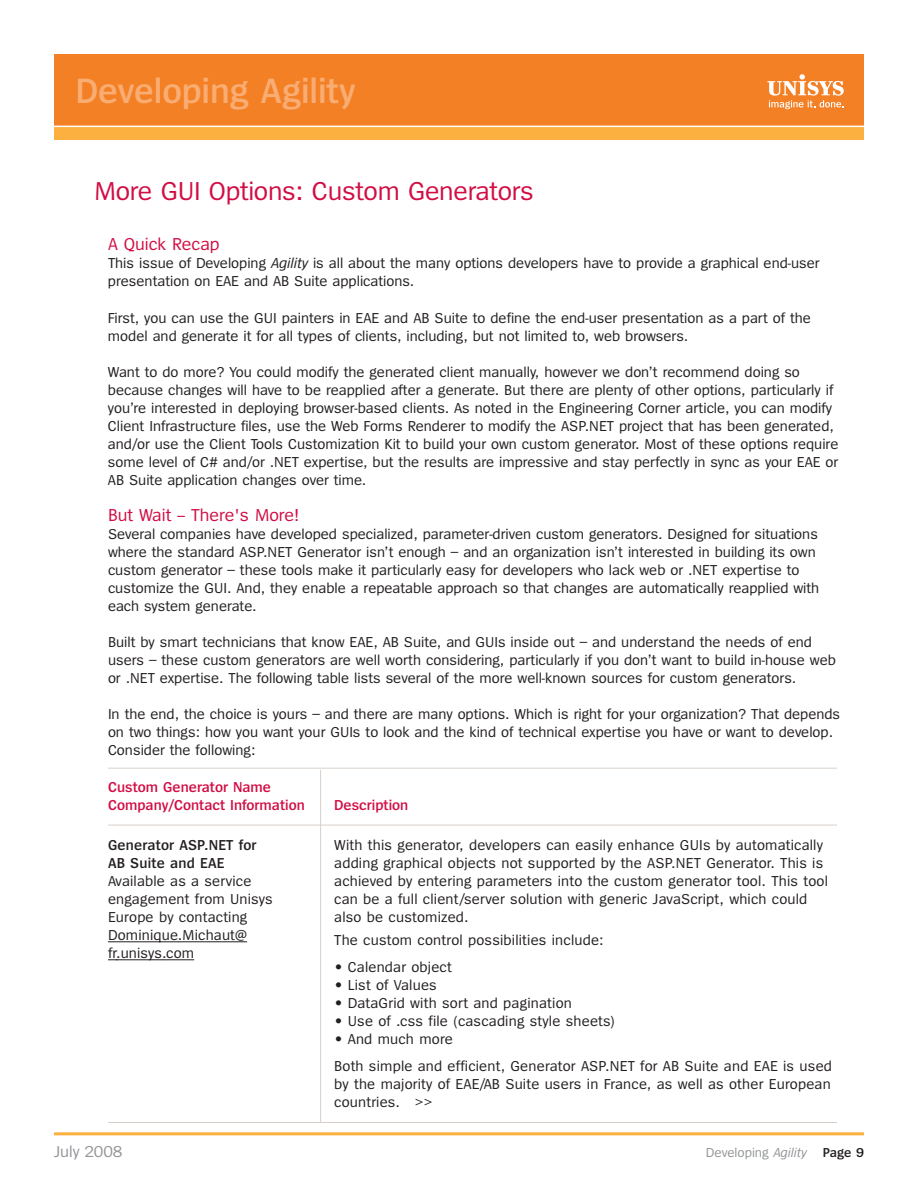
<style>
.page{position:relative;width:918px;height:1188px;background:#fff}
.page>*{position:absolute;margin:0;border:0;box-sizing:border-box;transform-origin:0 0}
.t1{font:600 36.6px "Spiegel";letter-spacing:-.005em;color:#f9ad73}
.t2{font:27px "Spiegel";letter-spacing:-.01em;color:#d20d44}
.t3{font:18px "Spiegel";color:#d20d44}
.t4{font:16.5px "Spiegel";letter-spacing:-.005em;color:#939598}
.t5{font:15px/18px "Spiegel";color:#231f20}
.t6{font:600 15px/18px "Spiegel";color:#d20d44}
.t7{font:600 15px/18px "Spiegel";letter-spacing:.01em;color:#231f20}
.t8{font:13.5px "Spiegel";color:#939598}
.s1{font-style:italic}
.s2{font-weight:600;color:#231f20}
</style>
<div class="page">
<div style="left:54px;top:112px;width:810px;height:28px;background:#fbb03f"></div>
<div style="left:54px;top:54px;width:810px;height:72px;background:#f48026"></div>
<svg style="left:767px;top:74px;width:77px;height:35px"></svg>
<hr style="left:54px;top:126px;width:812px;height:1px;background:#fff">
<hr style="left:54px;top:1132px;width:810px;height:3px;background:#fbb03f">
<hr style="left:108px;top:825px;width:729px;height:1px;background:#d8cfca">
<hr style="left:108px;top:768px;width:729px;height:1px;background:#d8cfca">
<hr style="left:108px;top:1122px;width:729px;height:1px;background:#d8cfca">
<hr style="left:320px;top:770px;width:1px;height:353px;background:#d8cfca">
<hr style="left:108px;top:941px;width:70px;height:1px;background:#231f20">
<hr style="left:178px;top:941px;width:69px;height:1px;background:#231f20">
<hr style="left:116px;top:959px;width:32px;height:1px;background:#231f20">
<svg style="left:148px;top:959px;width:46px;height:1px"></svg>
<h1 class="t1" style="left:75px;top:78px;width:282px">Developing Agility</h1>
<h2 class="t2" style="left:94px;top:181px;width:441px">More GUI Options: Custom Generators</h2>
<p class="t3" style="left:108px;top:237px;width:113px">A Quick Recap</p>
<p class="t5" style="left:108px;top:255px;width:713px">This issue of Developing <span class="s1">Agility</span> is all about the many options developers have to provide a graphical end-user presentation on EAE and AB Suite applications.</p>
<p class="t5" style="left:108px;top:310px;width:704px">First, you can use the GUI painters in EAE and AB Suite to define the end-user presentation as a part of the model and generate it for all types of clients, including, but not limited to, web browsers.</p>
<p class="t5" style="left:108px;top:364px;width:732px">Want to do more? You could modify the generated client manually, however we don’t recommend doing so because changes will have to be reapplied after a generate. But there are plenty of other options, particularly if you’re interested in deploying browser-based clients. As noted in the Engineering Corner article, you can modify Client Infrastructure files, use the Web Forms Renderer to modify the ASP.NET project that has been generated, and/or use the Client Tools Customization Kit to build your own custom generator. Most of these options require some level of C# and/or .NET expertise, but the results are impressive and stay perfectly in sync as your EAE or AB Suite application changes over time.</p>
<p class="t3" style="left:108px;top:509px;width:193px">But Wait -- There's More!</p>
<p class="t5" style="left:108px;top:526px;width:713px">Several companies have developed specialized, parameter-driven custom generators. Designed for situations where the standard ASP.NET Generator isn’t enough – and an organization isn’t interested in building its own custom generator – these tools make it particularly easy for developers who lack web or .NET expertise to customize the GUI. And, they enable a repeatable approach so that changes are automatically reapplied with each system generate.</p>
<p class="t5" style="left:108px;top:634px;width:729px">Built by smart technicians that know EAE, AB Suite, and GUIs inside out – and understand the needs of end users – these custom generators are well worth considering, particularly if you don’t want to build in-house web or .NET expertise. The following table lists several of the more well-known sources for custom generators.</p>
<p class="t5" style="left:108px;top:706px;width:734px">In the end, the choice is yours – and there are many options. Which is right for your organization? That depends on two things: how you want your GUIs to look and the kind of technical expertise you have or want to develop.<br>Consider the following:</p>
<p class="t6" style="left:108px;top:779px;width:198px">Custom Generator Name<br>Company/Contact Information</p>
<p class="t7" style="left:108px;top:837px;width:150px">Generator ASP.NET for<br>AB Suite and EAE</p>
<p class="t5" style="left:108px;top:873px;width:166px">Available as a service engagement from Unisys<br>Europe by contacting<br>Dominique.Michaut@ fr.unisys.com</p>
<p class="t6" style="left:334px;top:797px;width:76px">Description</p>
<p class="t5" style="left:334px;top:837px;width:495px">With this generator, developers can easily enhance GUIs by automatically adding graphical objects not supported by the ASP.NET Generator. This is achieved by entering parameters into the custom generator tool. This tool can be a full client/server solution with generic JavaScript, which could also be customized.</p>
<p class="t5" style="left:334px;top:932px;width:271px">The custom control possibilities include:</p>
<p class="t5" style="left:334px;top:959px;width:119px">• Calendar object</p>
<p class="t5" style="left:334px;top:977px;width:104px">• List of Values</p>
<p class="t5" style="left:334px;top:995px;width:239px">• DataGrid with sort and pagination</p>
<p class="t5" style="left:334px;top:1013px;width:282px">• Use of .css file (cascading style sheets)</p>
<p class="t5" style="left:334px;top:1026px;width:499px;line-height:27px">• And much more<br>Both simple and efficient, Generator ASP.NET for AB Suite and EAE is used</p>
<p class="t5" style="left:334px;top:1076px;width:498px">by the majority of EAE/AB Suite users in France, as well as other European countries. &gt;&gt;</p>
<p class="t4" style="left:54px;top:1146px;width:70px">July 2008</p>
<p class="t8" style="left:706px;top:1148px;width:160px">Developing <span class="s1">Agility</span> <span class="s2">Page 9</span></p>
</div>
